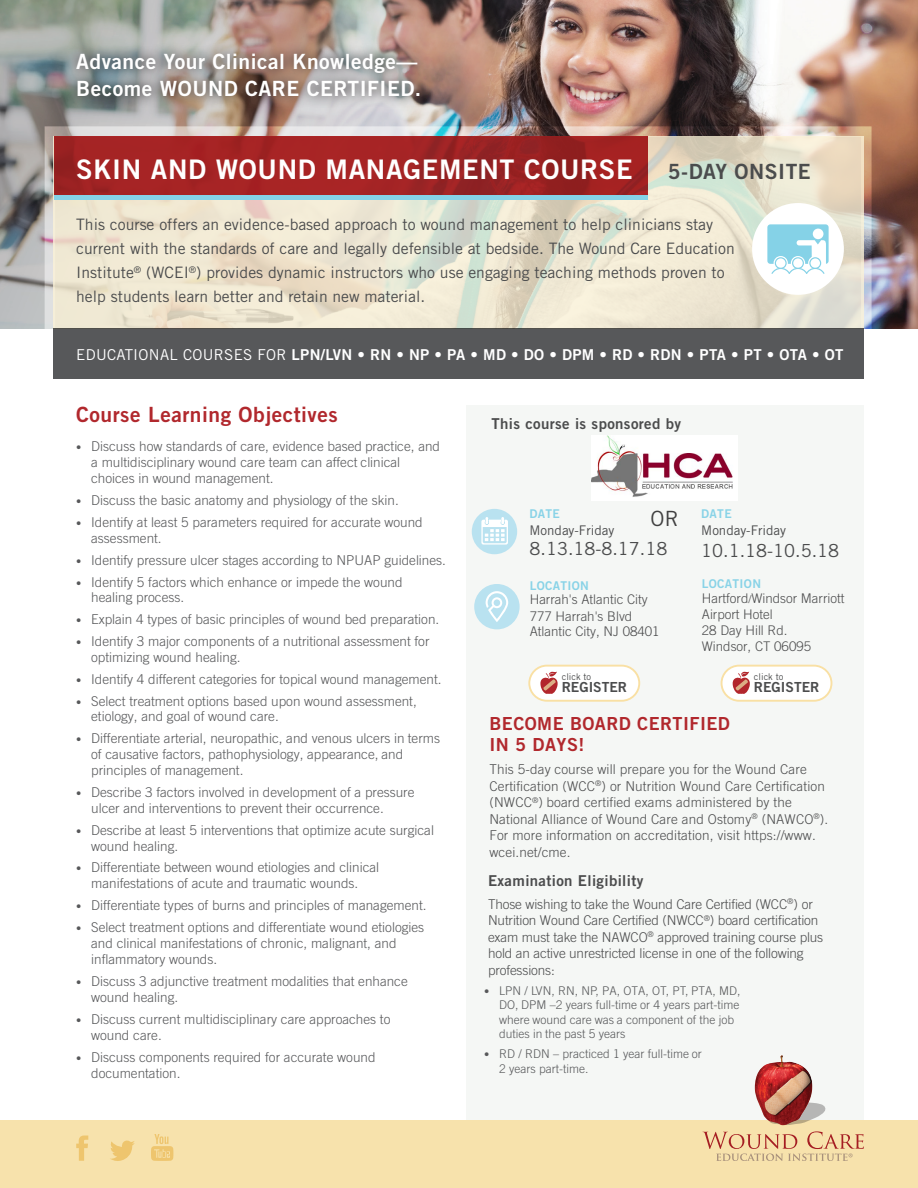
<style>
.page{position:relative;width:918px;height:1188px;background:#fff}
.page>*{position:absolute;margin:0;border:0;box-sizing:border-box;transform-origin:0 0}
.t1{font:27px "Trade Gothic Bold Two";letter-spacing:.025em;color:#fff}
.t2{font:21px/27px "Trade Gothic LT Std Bd 2";letter-spacing:.025em;color:#fff}
.t3{font:21px "Trade Gothic Bold Two";letter-spacing:.025em;color:#b1282d}
.t4{font:21px "Trade Gothic Bold Two";letter-spacing:.025em;color:#4b4c4d}
.t5{font:21px "Trade Gothic LT Std";color:#404040}
.t6{font:18px "Trade Gothic LT Std";color:#4b4c4d}
.t7{font:18px/21px "Trade Gothic Bold Two";letter-spacing:.025em;color:#b1282d}
.t8{font:15.75px/24px "Trade Gothic";color:#4b4c4d}
.t9{font:15px "Trade Gothic Bold Two";letter-spacing:.02em;color:#fff}
.t10{font:15px "Trade Gothic Bold Two";letter-spacing:.025em;color:#4b4c4d}
.t11{font:13.8px "Trade Gothic Bold Two";color:#4b4c4d}
.t12{font:300 13.5px/15.6px "Trade Gothic";color:#57585a}
.t13{font:300 13.5px/16.5px "Trade Gothic";letter-spacing:.01em;color:#4b4c4d}
.t14{font:300 13.5px/16.5px "Trade Gothic";letter-spacing:-.01em;color:#4b4c4d}
.t15{font:300 13.35px/16px "Trade Gothic LT Pro";color:#4b4c4d}
.t16{font:13.35px "Trade Gothic LT Std";color:#4b4c4d}
.t17{font:12.15px "Trade Gothic Bold Two";letter-spacing:.025em;color:#89d3e7}
.t18{font:300 12px/14.4px "Trade Gothic";color:#57585a}
.t19{font:9.3px "Trade Gothic";color:#4b4c4d}
.s1{font-family:"Trade Gothic"}
.s2{font-size:10.5px}
.s3{font-size:10.8px}
</style>
<div class="page">
<div style="left:467px;top:405px;width:397px;height:715px;background:#f5f7f5"></div>
<img style="left:648px;top:0;width:270px;height:329px">
<img style="left:0;top:0;width:648px;height:329px">
<div style="left:45px;top:126px;width:827px;height:238px;border:10px solid #fff"></div>
<svg style="left:54px;top:136px;width:810px;height:193px;fill:#eee7d3"></svg>
<div style="left:54px;top:329px;width:810px;height:50px;background:#57585a"></div>
<svg style="left:65px;top:42px;width:366px;height:67px"></svg>
<svg style="left:54px;top:136px;width:594px;height:59px;fill:#a52425"></svg>
<div style="left:0;top:1120px;width:918px;height:68px;background:#f7e2ac"></div>
<svg style="left:812px;top:1102px;width:14px;height:17px"></svg>
<img style="left:755px;top:1055px;width:57px;height:70px">
<svg style="left:703px;top:1131px;width:161px;height:30px"></svg>
<svg style="left:76px;top:1136px;width:12px;height:25px"></svg>
<svg style="left:110px;top:1140px;width:25px;height:21px"></svg>
<svg style="left:151px;top:1134px;width:22px;height:27px"></svg>
<div style="left:752px;top:203px;width:92px;height:92px;background:#fff;border-radius:50%"></div>
<div style="left:767px;top:224px;width:62px;height:41px;background:#85d2e7;border-radius:4px"></div>
<div style="left:766px;top:223px;width:64px;height:43px;border:2px solid #fff;border-radius:4px"></div>
<div style="left:813px;top:229px;width:10px;height:10px;background:#fff;border-radius:50%"></div>
<svg style="left:767px;top:240px;width:62px;height:34px"></svg>
<div style="left:54px;top:195px;width:594px;height:5px;background:#85d2e7"></div>
<div style="left:529px;top:666px;width:110px;height:35px;background:#fff;border-radius:18px"></div>
<div style="left:528px;top:665px;width:112px;height:37px;border:2px solid #f9e0a4;border-radius:18px"></div>
<svg style="left:540px;top:672px;width:18px;height:22px"></svg>
<div style="left:472px;top:509px;width:45px;height:45px;background:#b9e2f0;border-radius:50%"></div>
<svg style="left:481px;top:517px;width:27px;height:28px"></svg>
<div style="left:722px;top:666px;width:109px;height:35px;background:#fff;border-radius:18px"></div>
<div style="left:721px;top:665px;width:111px;height:37px;border:2px solid #f9e0a4;border-radius:18px"></div>
<svg style="left:733px;top:672px;width:17px;height:22px"></svg>
<div style="left:474px;top:584px;width:46px;height:45px;background:#b9e2f0;border-radius:50%"></div>
<svg style="left:486px;top:591px;width:22px;height:31px"></svg>
<img style="left:591px;top:435px;width:142px;height:62px">
<h2 class="t2" style="left:76px;top:48px;width:347px">Advance Your Clinical Knowledge—<br>Become WOUND CARE CERTIFIED.</h2>
<h1 class="t1" style="left:76px;top:153px;width:558px">SKIN AND WOUND MANAGEMENT COURSE</h1>
<h2 class="t4" style="left:668px;top:159px;width:144px">5-DAY ONSITE</h2>
<p class="t8" style="left:76px;top:212px;width:660px">This course offers an evidence-based approach to wound management to help clinicians stay current with the standards of care and legally defensible at bedside. The Wound Care Education Institute<sup>®</sup> (WCEI<sup>®</sup>) provides dynamic instructors who use engaging teaching methods proven to help students learn better and retain new material.</p>
<p class="t9" style="left:76px;top:345px;width:769px"><span class="s1">EDUCATIONAL COURSES FOR</span> LPN/LVN • RN • NP • PA • MD • DO • DPM • RD • RDN • PTA • PT • OTA • OT</p>
<h2 class="t3" style="left:76px;top:401px;width:263px">Course Learning Objectives</h2>
<p class="t12" style="left:91px;top:438px;width:350px;line-height:16px;text-indent:-15px"><span class="s2">•</span> Discuss how standards of care, evidence based practice, and a multidisciplinary wound care team can affect clinical choices in wound management.</p>
<p class="t12" style="left:76px;top:493px;width:324px"><span class="s2">•</span> Discuss the basic anatomy and physiology of the skin.</p>
<p class="t12" style="left:91px;top:514px;width:333px;text-indent:-15px"><span class="s2">•</span> Identify at least 5 parameters required for accurate wound assessment.</p>
<p class="t12" style="left:76px;top:552px;width:371px"><span class="s2">•</span> Identify pressure ulcer stages according to NPUAP guidelines.</p>
<p class="t12" style="left:91px;top:574px;width:313px;text-indent:-15px"><span class="s2">•</span> Identify 5 factors which enhance or impede the wound healing process.</p>
<p class="t12" style="left:76px;top:612px;width:365px"><span class="s2">•</span> Explain 4 types of basic principles of wound bed preparation.</p>
<p class="t12" style="left:91px;top:633px;width:340px;text-indent:-15px"><span class="s2">•</span> Identify 3 major components of a nutritional assessment for optimizing wound healing.</p>
<p class="t12" style="left:76px;top:671px;width:367px"><span class="s2">•</span> Identify 4 different categories for topical wound management.</p>
<p class="t12" style="left:91px;top:693px;width:327px;text-indent:-15px"><span class="s2">•</span> Select treatment options based upon wound assessment, etiology, and goal of wound care.</p>
<p class="t12" style="left:91px;top:730px;width:350px;line-height:16px;text-indent:-15px"><span class="s2">•</span> Differentiate arterial, neuropathic, and venous ulcers in terms of causative factors, pathophysiology, appearance, and principles of management.</p>
<p class="t12" style="left:91px;top:785px;width:325px;text-indent:-15px"><span class="s2">•</span> Describe 3 factors involved in development of a pressure ulcer and interventions to prevent their occurrence.</p>
<p class="t12" style="left:91px;top:822px;width:344px;text-indent:-15px"><span class="s2">•</span> Describe at least 5 interventions that optimize acute surgical wound healing.</p>
<p class="t12" style="left:76px;top:860px;width:305px;text-align:center"><span class="s2">•</span> Differentiate between wound etiologies and clinical manifestations of acute and traumatic wounds.</p>
<p class="t12" style="left:76px;top:897px;width:352px"><span class="s2">•</span> Differentiate types of burns and principles of management.</p>
<p class="t12" style="left:91px;top:919px;width:335px;line-height:16px;text-indent:-15px"><span class="s2">•</span> Select treatment options and differentiate wound etiologies and clinical manifestations of chronic, malignant, and inflammatory wounds.</p>
<p class="t12" style="left:91px;top:973px;width:318px;text-indent:-15px"><span class="s2">•</span> Discuss 3 adjunctive treatment modalities that enhance wound healing.</p>
<p class="t12" style="left:91px;top:1010px;width:301px;line-height:16.5px;text-indent:-15px"><span class="s2">•</span> Discuss current multidisciplinary care approaches to wound care.</p>
<p class="t12" style="left:91px;top:1049px;width:286px;text-indent:-15px"><span class="s2">•</span> Discuss components required for accurate wound documentation.</p>
<p class="t10" style="left:491px;top:414px;width:191px">This course is sponsored by</p>
<p class="t17" style="left:530px;top:506px;width:32px">DATE</p>
<p class="t16" style="left:530px;top:522px;width:86px">Monday-Friday</p>
<h3 class="t6" style="left:530px;top:538px;width:139px">8.13.18-8.17.18</h3>
<h2 class="t5" style="left:651px;top:505px;width:30px">OR</h2>
<p class="t17" style="left:530px;top:578px;width:61px">LOCATION</p>
<p class="t15" style="left:530px;top:591px;width:120px;line-height:16.8px">Harrah's Atlantic City<br>777 Harrah's Blvd</p>
<p class="t15" style="left:530px;top:623px;width:131px">Atlantic City, NJ 08401</p>
<p class="t19" style="left:562px;top:671px;width:31px">click to</p>
<p class="t11" style="left:562px;top:679px;width:67px">REGISTER</p>
<p class="t17" style="left:701px;top:506px;width:32px">DATE</p>
<p class="t16" style="left:701px;top:522px;width:86px">Monday-Friday</p>
<h3 class="t6" style="left:701px;top:539px;width:139px">10.1.18-10.5.18</h3>
<p class="t17" style="left:702px;top:576px;width:61px">LOCATION</p>
<p class="t15" style="left:702px;top:590px;width:144px">Hartford<span class="s3">/</span>Windsor Marriott<br>Airport Hotel<br>28 Day Hill Rd.<br>Windsor, CT 06095</p>
<p class="t19" style="left:754px;top:671px;width:31px">click to</p>
<p class="t11" style="left:754px;top:679px;width:67px">REGISTER</p>
<h3 class="t7" style="left:489px;top:713px;width:242px">BECOME BOARD CERTIFIED<br>IN 5 DAYS!</h3>
<p class="t13" style="left:489px;top:761px;width:340px">This 5-day course will prepare you for the Wound Care Certification (WCC<sup>®</sup>) or Nutrition Wound Care Certification (NWCC<sup>®</sup>) board certified exams administered by the National Alliance of Wound Care and Ostomy<sup>®</sup> (NAWCO<sup>®</sup>).<br>For more information on accreditation, visit https://www. wcei.net/cme.</p>
<p class="t10" style="left:488px;top:871px;width:157px">Examination Eligibility</p>
<p class="t14" style="left:488px;top:896px;width:337px">Those wishing to take the Wound Care Certified (WCC<sup>®</sup>) or Nutrition Wound Care Certified (NWCC<sup>®</sup>) board certification exam must take the NAWCO<sup>®</sup> approved training course plus hold an active unrestricted license in one of the following professions:</p>
<p class="t18" style="left:499px;top:983px;width:243px;text-indent:-15px"><span class="s2">•</span> LPN / LVN, RN, NP, PA, OTA, OT, PT, PTA, MD, DO, DPM –2 years full-time or 4 years part-time where wound care was a component of the job duties in the past 5 years</p>
<p class="t18" style="left:499px;top:1046px;width:204px;line-height:14.9px;text-indent:-15px"><span class="s2">•</span> RD / RDN – practiced 1 year full-time or<br>2 years part-time.</p>
</div>
